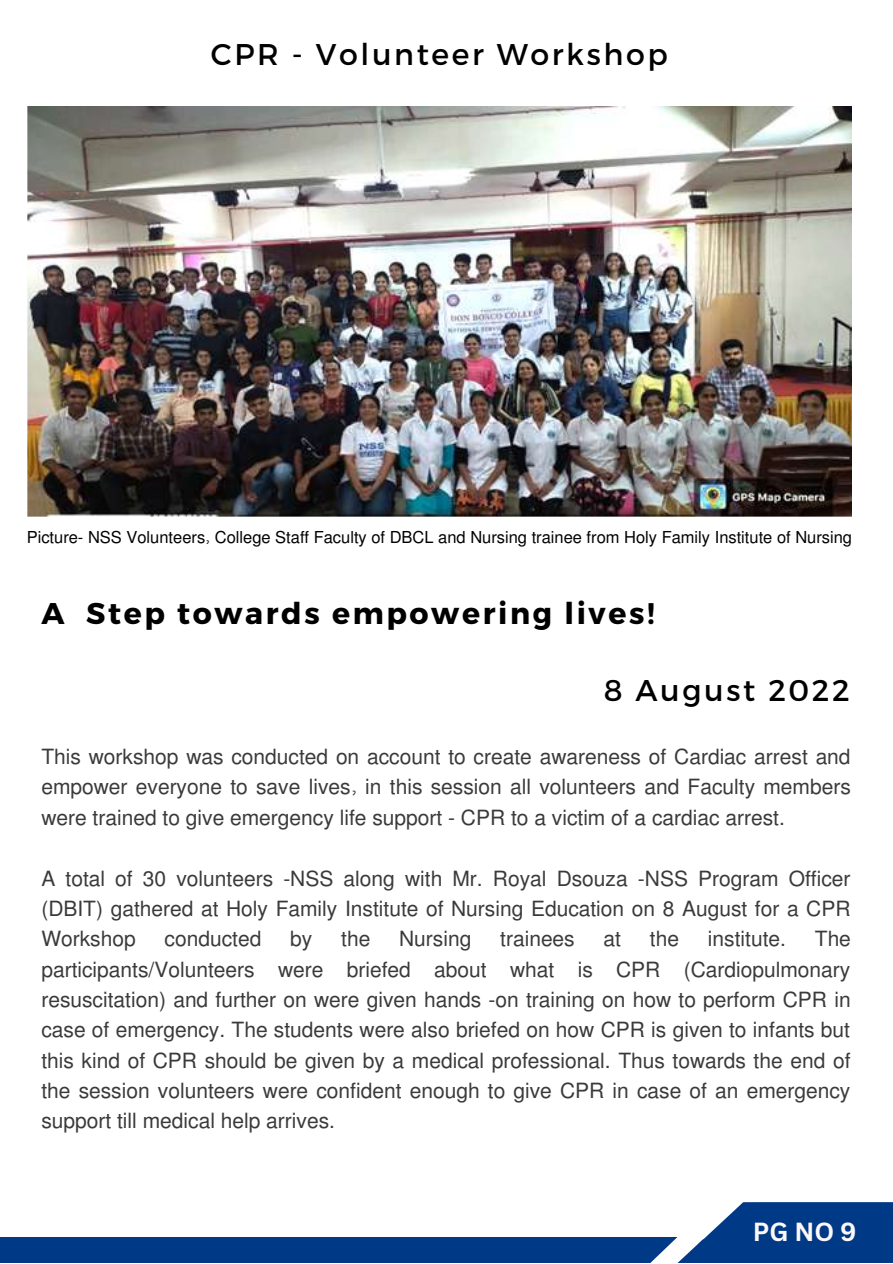
<style>
.page{position:relative;width:893px;height:1264px;background:#fff}
.page>*{position:absolute;margin:0;border:0;box-sizing:border-box;transform-origin:0 0}
.t1{font:30px "Montserrat";letter-spacing:.09em;color:#000}
.t2{font:700 30px "Montserrat";letter-spacing:.09em;color:#000}
.t3{font:700 25.5px "Canva Sans";color:#fdf8f8}
.t4{font:21px/30.3px "Mukti";color:#3b3939;text-align:justify}
.t5{font:16.5px "Mukti";color:#000}
</style>
<div class="page">
<img style="left:27px;top:107px;width:824px;height:410px">
<div style="left:0;top:1236px;width:677px;height:26px;background:#003986"></div>
<div style="left:658px;top:1239px;width:234px;height:23px;background:#003986"></div>
<div style="left:698px;top:1202px;width:194px;height:41px;background:#003986"></div>
<h1 class="t1" style="left:211px;top:34px;width:458px">CPR - Volunteer Workshop</h1>
<p class="t5" style="left:27px;top:526px;width:826px">Picture- NSS Volunteers, College Staff Faculty of DBCL and Nursing trainee from Holy Family Institute of Nursing</p>
<h1 class="t2" style="left:41px;top:594px;width:614px">A Step towards empowering lives!</h1>
<h1 class="t1" style="left:603px;top:670px;width:247px">8 August 2022</h1>
<p class="t4" style="left:41px;top:740px;width:811px">This workshop was conducted on account to create awareness of Cardiac arrest and empower everyone to save lives, in this session all volunteers and Faculty members were trained to give emergency life support - CPR to a victim of a cardiac arrest.</p>
<p class="t4" style="left:41px;top:862px;width:810px">A total of 30 volunteers -NSS along with Mr. Royal Dsouza -NSS Program Officer (DBIT) gathered at Holy Family Institute of Nursing Education on 8 August for a CPR Workshop</p>
<p class="t4" style="left:41px;top:922px;width:811px;text-indent:773px">The participants/Volunteers were briefed about what is CPR (Cardiopulmonary resuscitation) and further on were given hands -on training on how to perform CPR in case of emergency. The students were also briefed on how CPR is given to infants but this kind of CPR should be given by a medical professional. Thus towards the end of the session volunteers were confident enough to give CPR in case of an emergency support till medical help arrives.</p>
<p class="t4" style="left:165px;top:922px;width:98px">conducted</p>
<p class="t4" style="left:290px;top:922px;width:24px">by</p>
<p class="t4" style="left:341px;top:922px;width:31px">the</p>
<p class="t4" style="left:399px;top:922px;width:74px">Nursing</p>
<p class="t4" style="left:500px;top:922px;width:76px">trainees</p>
<p class="t4" style="left:603px;top:922px;width:19px">at</p>
<p class="t4" style="left:650px;top:922px;width:31px">the</p>
<p class="t4" style="left:707px;top:922px;width:80px">institute.</p>
<p class="t3" style="left:752px;top:1213px;width:105px">PG NO 9</p>
</div>
